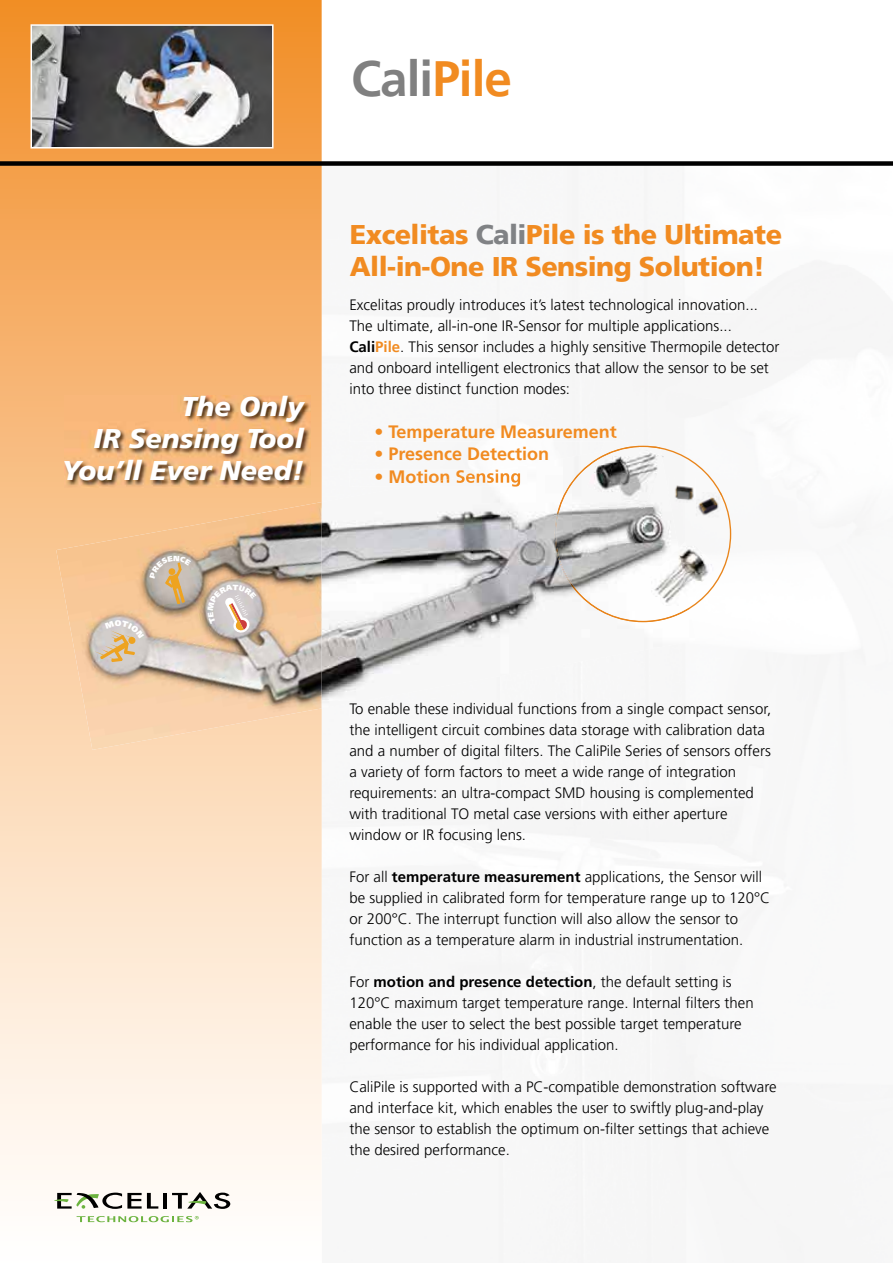
<style>
.page{position:relative;width:893px;height:1263px;background:#fff}
.page>*{position:absolute;margin:0;border:0;box-sizing:border-box;transform-origin:0 0}
.t1{font:700 49.5px "Frutiger LT Std";letter-spacing:-.02em;color:#808080}
.t2{font:900 27px/32.4px "Frutiger LT Std";letter-spacing:-.02em;color:#f18b21}
.t3{font:italic 900 27px/32.4px "Frutiger LT Std";color:#fff;text-align:right}
.t4{font:700 18px "Frutiger LT Std";color:#f18b21}
.t5{font:300 15px/21px "Frutiger LT Std";color:#000}
.s1{color:#f18b21}
.s2{color:#808285}
.s3{font-weight:700}
.s4{font-weight:700;color:#f18b21}
</style>
<div class="page">
<svg style="left:0;top:0;width:322px;height:1223px;background:#facfa3"></svg>
<div style="left:0;top:161px;width:893px;height:5px;background:#000"></div>
<img style="left:64px;top:395px;width:247px;height:92px">
<hr style="left:164px;top:1193px;width:3px;height:15px;background:#000">
<svg style="left:54px;top:1192px;width:104px;height:17px"></svg>
<svg style="left:172px;top:1192px;width:58px;height:17px"></svg>
<svg style="left:77px;top:1216px;width:122px;height:6px"></svg>
<img style="left:34px;top:27px;width:237px;height:118px">
<div style="left:31px;top:24px;width:243px;height:124px;border:2px solid #fff"></div>
<img style="left:322px;top:455px;width:373px;height:253px">
<img style="left:56px;top:502px;width:266px;height:248px">
<img style="left:407px;top:469px;width:113px;height:18px">
<svg style="left:555px;top:435px;width:176px;height:187px"></svg>
<img style="left:587px;top:446px;width:76px;height:63px">
<img style="left:597px;top:446px;width:42px;height:14px">
<img style="left:678px;top:538px;width:39px;height:60px">
<img style="left:643px;top:548px;width:44px;height:65px">
<svg style="left:208px;top:584px;width:48px;height:50px;background:#d1c3bd"></svg>
<svg style="left:149px;top:556px;width:42px;height:48px;background:#c3b094"></svg>
<svg style="left:94px;top:620px;width:50px;height:42px;background:#d5c3ab"></svg>
<h1 class="t1" style="left:351px;top:50px;width:162px">Cali<span class="s1">Pile</span></h1>
<h2 class="t3" style="left:62px;top:390px;width:244px">The Only<br>IR Sensing Tool<br>You’ll Ever Need!</h2>
<h2 class="t2" style="left:350px;top:218px;width:434px">Excelitas <span class="s2">Cali</span>Pile is the Ultimate<br>All-in-One IR Sensing Solution!</h2>
<p class="t5" style="left:349px;top:295px;width:432px">Excelitas proudly introduces it’s latest technological innovation...<br>The ultimate, all-in-one IR-Sensor for multiple applications...<br><span class="s3">Cali</span><span class="s4">Pile</span>. This sensor includes a highly sensitive Thermopile detector and onboard intelligent electronics that allow the sensor to be set into three distinct function modes:</p>
<p class="t4" style="left:374px;top:421px;width:244px">• Temperature Measurement</p>
<p class="t4" style="left:374px;top:443px;width:176px">• Presence Detection</p>
<p class="t4" style="left:374px;top:466px;width:149px">• Motion Sensing</p>
<p class="t5" style="left:349px;top:698px;width:423px">To enable these individual functions from a single compact sensor, the intelligent circuit combines data storage with calibration data and a number of digital filters. The CaliPile Series of sensors offers a variety of form factors to meet a wide range of integration requirements: an ultra-compact SMD housing is complemented with traditional TO metal case versions with either aperture window or IR focusing lens.</p>
<p class="t5" style="left:349px;top:866px;width:422px">For all <span class="s3">temperature measurement</span> applications, the Sensor will be supplied in calibrated form for temperature range up to 120°C or 200°C. The interrupt function will also allow the sensor to function as a temperature alarm in industrial instrumentation.</p>
<p class="t5" style="left:349px;top:971px;width:406px">For <span class="s3">motion and presence detection</span>, the default setting is 120°C maximum target temperature range. Internal filters then enable the user to select the best possible target temperature performance for his individual application.</p>
<p class="t5" style="left:349px;top:1076px;width:429px">CaliPile is supported with a PC-compatible demonstration software and interface kit, which enables the user to swiftly plug-and-play the sensor to establish the optimum on-filter settings that achieve the desired performance.</p>
</div>
